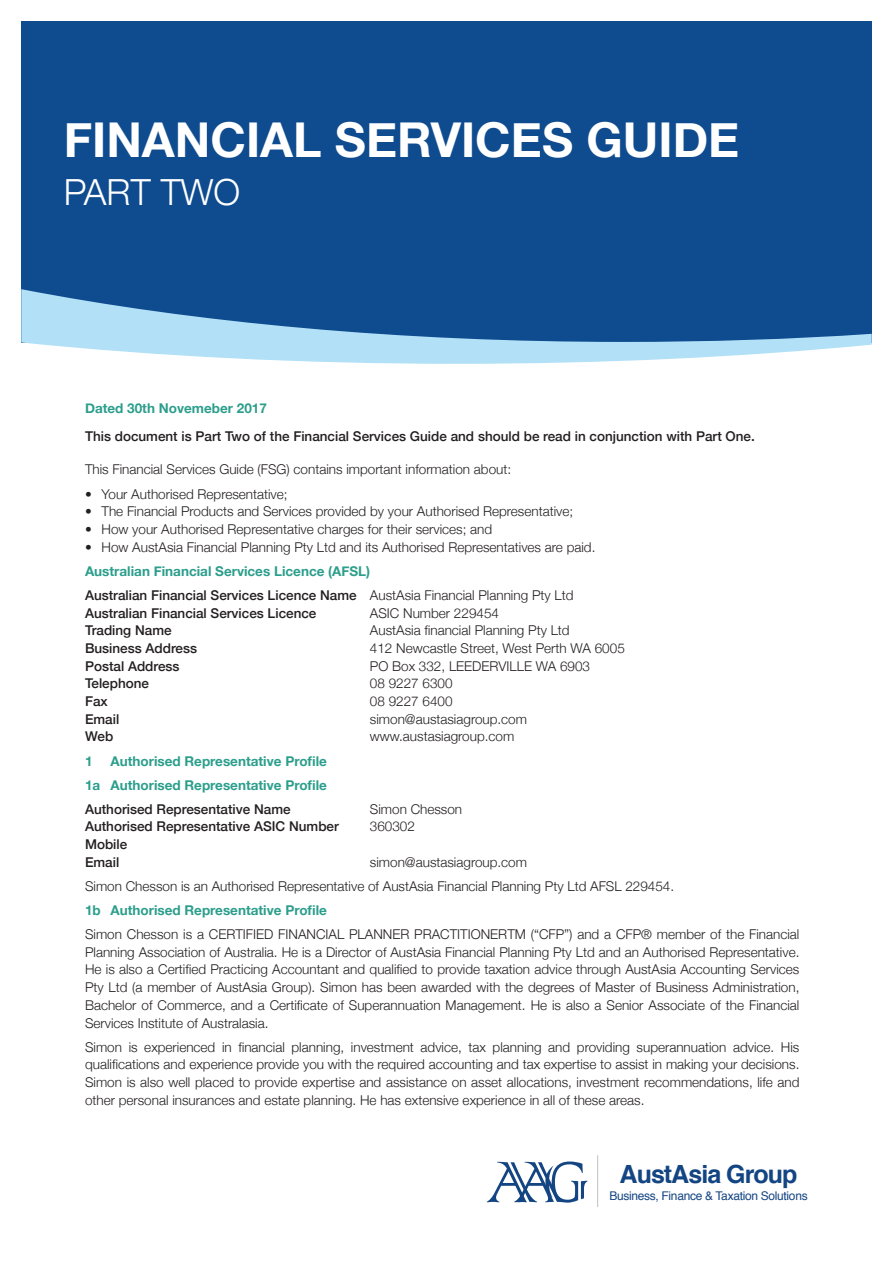
<style>
.page{position:relative;width:893px;height:1263px;background:#fff}
.page>*{position:absolute;margin:0;border:0;box-sizing:border-box;transform-origin:0 0}
.t1{font:76.95px "Colonna";color:#144583}
.t2{font:700 48px "Helvetica Neue";color:#fff}
.t3{font:300 36px "Helvetica Neue";color:#fff}
.t4{font:700 25.05px "Helvetica";letter-spacing:-.04em;color:#144583}
.t5{font:300 13.5px/17.7px "Helvetica Neue";color:#231f20;text-align:justify}
.t6{font:500 13.5px "Helvetica Neue";color:#231f20}
.t7{font:700 13.5px "Helvetica Neue";color:#2c9e8c}
.t8{font:12px "Helvetica";letter-spacing:-.025em;color:#144583}
.s1{font-weight:300}
</style>
<div class="page">
<div style="left:21px;top:21px;width:851px;height:321px;background:#0f4c8f"></div>
<svg style="left:21px;top:289px;width:851px;height:75px"></svg>
<hr style="left:597px;top:1155px;width:1px;height:52px;background:#c7c8ca">
<p class="t2" style="left:64px;top:103px;width:677px">FINANCIAL SERVICES GUIDE</p>
<p class="t3" style="left:64px;top:163px;width:178px">PART TWO</p>
<p class="t7" style="left:85px;top:397px;width:183px">Dated 30th Novemeber 2017</p>
<p class="t6" style="left:85px;top:425px;width:671px">This document is Part Two of the Financial Services Guide and should be read in conjunction with Part One.</p>
<p class="t5" style="left:85px;top:460px;width:428px">This Financial Services Guide (FSG) contains important information about:</p>
<p class="t5" style="left:85px;top:484px;width:204px">• Your Authorised Representative;</p>
<p class="t5" style="left:85px;top:502px;width:490px">• The Financial Products and Services provided by your Authorised Representative;</p>
<p class="t5" style="left:85px;top:519px;width:409px">• How your Authorised Representative charges for their services; and</p>
<p class="t5" style="left:85px;top:537px;width:512px">• How AustAsia Financial Planning Pty Ltd and its Authorised Representatives are paid.</p>
<p class="t7" style="left:85px;top:560px;width:287px">Australian Financial Services Licence (AFSL)</p>
<p class="t6" style="left:85px;top:584px;width:490px">Australian Financial Services Licence Name <span class="s1">AustAsia Financial Planning Pty Ltd</span></p>
<p class="t6" style="left:85px;top:602px;width:233px">Australian Financial Services Licence</p>
<p class="t5" style="left:370px;top:603px;width:131px">ASIC Number 229454</p>
<p class="t6" style="left:85px;top:619px;width:88px">Trading Name</p>
<p class="t5" style="left:370px;top:620px;width:201px">AustAsia financial Planning Pty Ltd</p>
<p class="t6" style="left:85px;top:637px;width:114px">Business Address</p>
<p class="t5" style="left:370px;top:638px;width:256px">412 Newcastle Street, West Perth WA 6005</p>
<p class="t6" style="left:85px;top:655px;width:96px">Postal Address</p>
<p class="t5" style="left:370px;top:656px;width:222px">PO Box 332, LEEDERVILLE WA 6903</p>
<p class="t6" style="left:85px;top:673px;width:66px">Telephone</p>
<p class="t5" style="left:370px;top:674px;width:84px">08 9227 6300</p>
<p class="t6" style="left:85px;top:690px;width:24px">Fax</p>
<p class="t5" style="left:370px;top:691px;width:84px">08 9227 6400</p>
<p class="t6" style="left:85px;top:708px;width:36px">Email</p>
<p class="t5" style="left:370px;top:709px;width:159px">simon@austasiagroup.com</p>
<p class="t6" style="left:85px;top:726px;width:30px">Web</p>
<p class="t5" style="left:370px;top:727px;width:146px">www.austasiagroup.com</p>
<p class="t7" style="left:85px;top:750px;width:9px">1</p>
<p class="t7" style="left:111px;top:750px;width:218px">Authorised Representative Profile</p>
<p class="t7" style="left:85px;top:774px;width:244px">1a Authorised Representative Profile</p>
<p class="t6" style="left:85px;top:798px;width:207px">Authorised Representative Name</p>
<p class="t5" style="left:370px;top:799px;width:94px">Simon Chesson</p>
<p class="t6" style="left:85px;top:816px;width:255px">Authorised Representative ASIC Number</p>
<p class="t5" style="left:370px;top:817px;width:47px">360302</p>
<p class="t6" style="left:85px;top:833px;width:44px">Mobile</p>
<p class="t6" style="left:85px;top:851px;width:36px">Email</p>
<p class="t5" style="left:370px;top:852px;width:159px">simon@austasiagroup.com</p>
<p class="t5" style="left:85px;top:876px;width:591px">Simon Chesson is an Authorised Representative of AustAsia Financial Planning Pty Ltd AFSL 229454.</p>
<p class="t7" style="left:85px;top:899px;width:244px">1b Authorised Representative Profile</p>
<p class="t5" style="left:85px;top:924px;width:716px">Simon Chesson is a CERTIFIED FINANCIAL PLANNER PRACTITIONERTM (“CFP”) and a CFP® member of the Financial Planning Association of Australia. He is a Director of AustAsia Financial Planning Pty Ltd and an Authorised Representative.<br>He is also a Certified Practicing Accountant and qualified to provide taxation advice through AustAsia Accounting Services Pty Ltd (a member of AustAsia Group). Simon has been awarded with the degrees of Master of Business Administration, Bachelor of Commerce, and a Certificate of Superannuation Management. He is also a Senior Associate of the Financial Services Institute of Australasia.</p>
<p class="t5" style="left:85px;top:1037px;width:716px">Simon is experienced in financial planning, investment advice, tax planning and providing superannuation advice. His qualifications and experience provide you with the required accounting and tax expertise to assist in making your decisions.<br>Simon is also well placed to provide expertise and assistance on asset allocations, investment recommendations, life and other personal insurances and estate planning. He has extensive experience in all of these areas.</p>
<p class="t1" style="left:486px;top:1131px;width:105px">AAG</p>
<p class="t4" style="left:620px;top:1154px;width:179px">AustAsia Group</p>
<p class="t8" style="left:609px;top:1186px;width:200px">Business, Finance &amp; Taxation Solutions</p>
</div>
